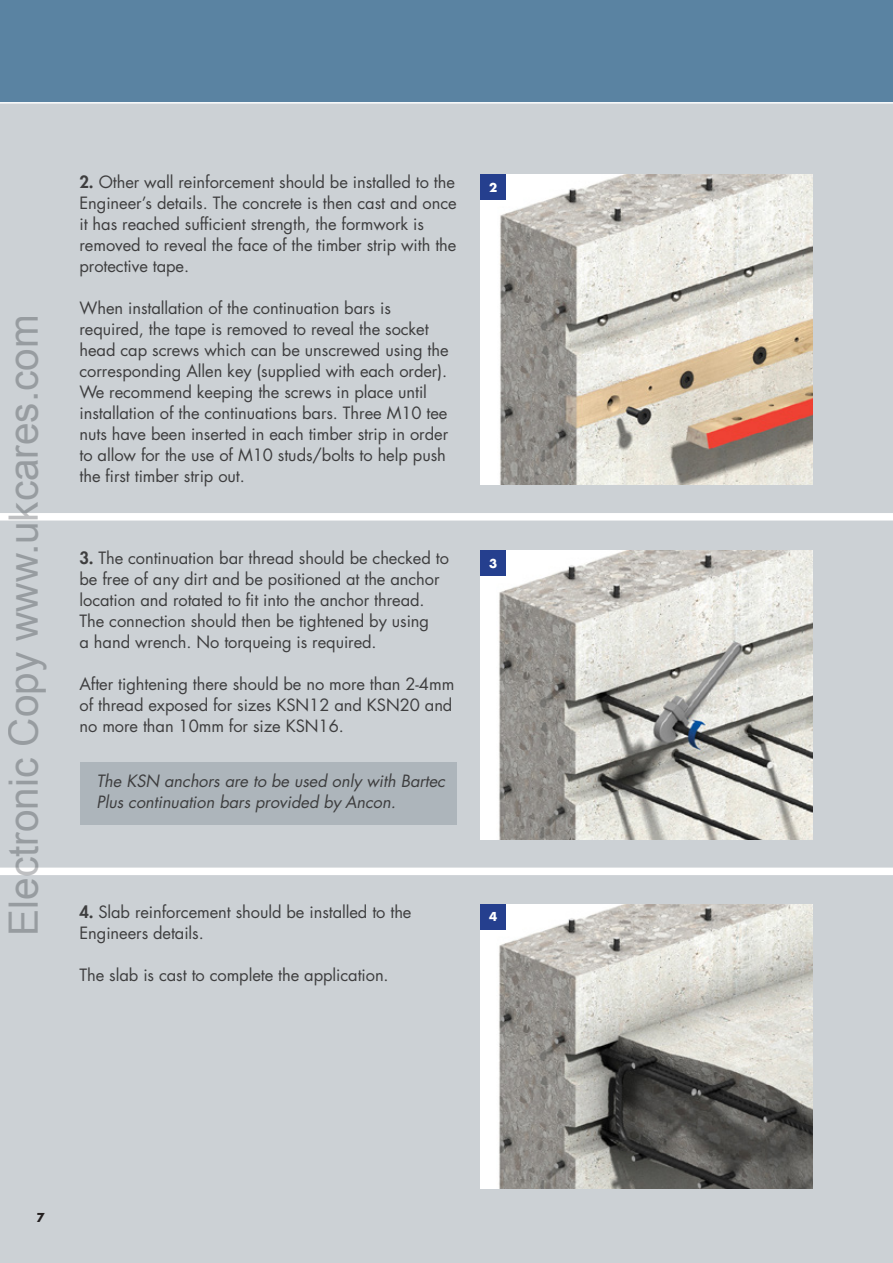
<style>
.page{position:relative;width:893px;height:1263px;background:#fff}
.page>*{position:absolute;margin:0;border:0;box-sizing:border-box;transform-origin:0 0}
.t1{font:40.5px "Arial";color:#939598}
.t2{font:16.5px/21px "Futura";letter-spacing:-.005em;color:#3e3e3f}
.t3{font:italic 16.5px/21px "Futura";letter-spacing:-.005em;color:#3e3e3f}
.t4{font:700 12px "Futura";color:#fff}
.t5{font:700 12px "Futura";color:#231f20}
.s1{font-weight:800}
</style>
<div class="page">
<div style="left:0;top:102px;width:893px;height:1045px;background:#ccd1d5"></div>
<img style="left:481px;top:175px;width:331px;height:310px">
<img style="left:481px;top:551px;width:331px;height:288px">
<div style="left:0;top:513px;width:893px;height:7px;background:#fff"></div>
<div style="left:0;top:867px;width:893px;height:8px;background:#fff"></div>
<div style="left:480px;top:550px;width:26px;height:26px;background:#253f8e"></div>
<div style="left:480px;top:174px;width:26px;height:26px;background:#253f8e"></div>
<div style="left:0;top:1132px;width:893px;height:131px;background:#ccd1d5"></div>
<div style="left:0;top:0;width:893px;height:102px;background:#5a83a2"></div>
<hr style="left:0;top:102px;width:893px;height:2px;background:#fff">
<img style="left:481px;top:904px;width:331px;height:284px">
<div style="left:480px;top:904px;width:26px;height:25px;background:#253f8e"></div>
<div style="left:80px;top:762px;width:376px;height:63px;background:#adb5bb"></div>
<h1 class="t1" style="left:-3px;top:936px;width:623px;rotate:-90deg">Electronic Copy www.ukcares.com</h1>
<p class="t2" style="left:80px;top:171px;width:379px"><span class="s1">2.</span> Other wall reinforcement should be installed to the Engineer’s details. The concrete is then cast and once it has reached sufficient strength, the formwork is removed to reveal the face of the timber strip with the protective tape.</p>
<p class="t2" style="left:80px;top:297px;width:371px">When installation of the continuation bars is required, the tape is removed to reveal the socket head cap screws which can be unscrewed using the corresponding Allen key (supplied with each order).<br>We recommend keeping the screws in place until installation of the continuations bars. Three M10 tee nuts have been inserted in each timber strip in order to allow for the use of M10 studs/bolts to help push the first timber strip out.</p>
<p class="t2" style="left:80px;top:547px;width:371px"><span class="s1">3.</span> The continuation bar thread should be checked to be free of any dirt and be positioned at the anchor location and rotated to fit into the anchor thread.<br>The connection should then be tightened by using<br>a hand wrench. No torqueing is required.</p>
<p class="t2" style="left:80px;top:673px;width:376px;text-align:justify">After tightening there should be no more than 2-4mm of thread exposed for sizes KSN12 and KSN20 and no more than 10mm for size KSN16.</p>
<p class="t3" style="left:97px;top:770px;width:350px">The KSN anchors are to be used only with Bartec<br>Plus continuation bars provided by Ancon.</p>
<p class="t4" style="left:489px;top:179px;width:10px">2</p>
<p class="t4" style="left:489px;top:555px;width:10px">3</p>
<p class="t2" style="left:80px;top:901px;width:333px"><span class="s1">4.</span> Slab reinforcement should be installed to the<br>Engineers details.</p>
<p class="t2" style="left:80px;top:964px;width:311px">The slab is cast to complete the application.</p>
<p class="t4" style="left:489px;top:908px;width:10px">4</p>
<p class="t5" style="left:36px;top:1208px;width:10px">7</p>
</div>
